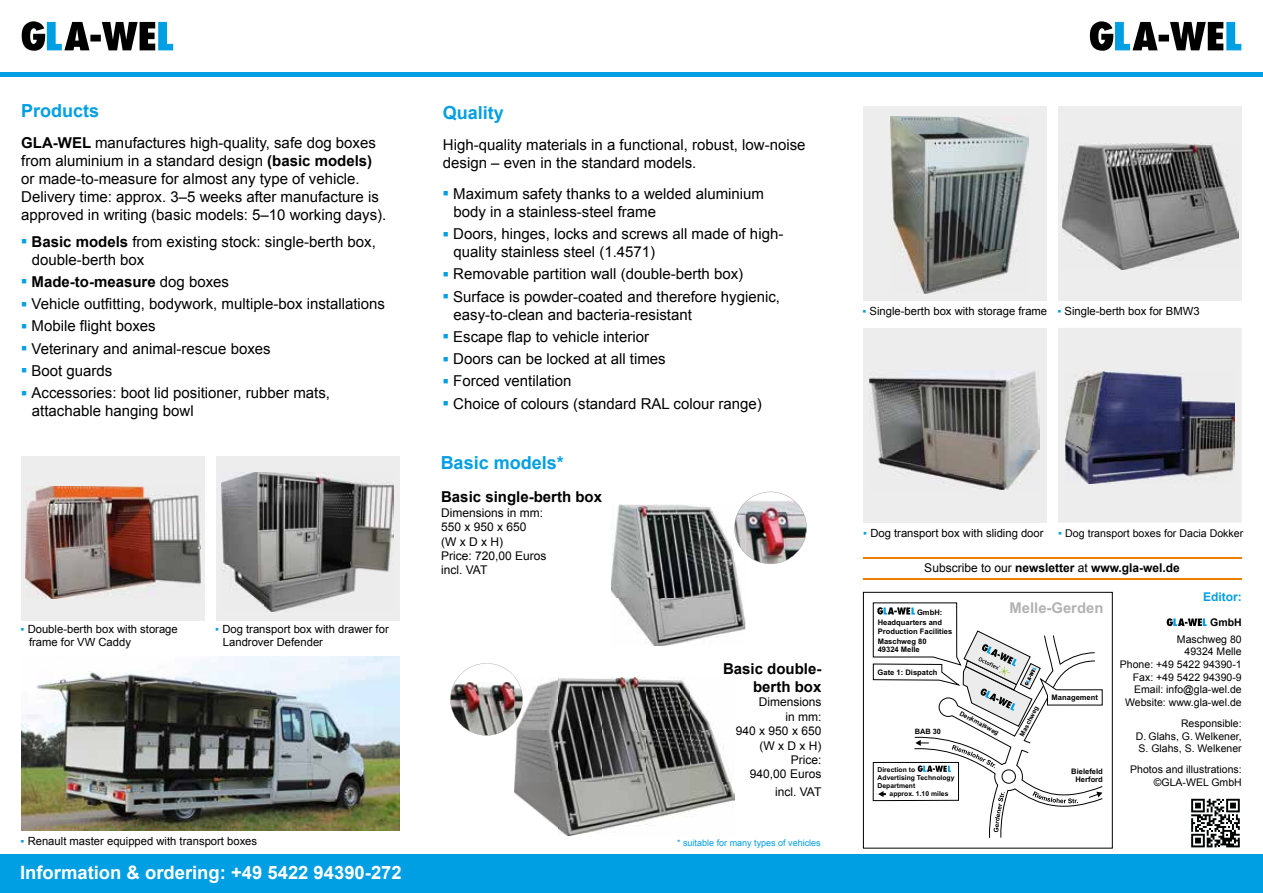
<style>
.page{position:relative;width:1263px;height:893px;background:#fff}
.page>*{position:absolute;margin:0;border:0;box-sizing:border-box;transform-origin:0 0}
.t1{font:700 18.45px "Arial";color:#fff}
.t2{font:700 18px "Arial";color:#009fe3}
.t3{font:15px/18px "Arial";color:#000}
.t4{font:700 15px/18px "Arial";color:#000;text-align:right}
.t5{font:700 14.85px "Arial";color:#b3b2b2}
.t6{font:12px/14.4px "Arial";color:#000;text-align:right}
.t7{font:700 12px "Arial";color:#000}
.t8{font:700 12px "Arial";color:#009fe3}
.t9{font:11.25px/13.5px "Arial";color:#000}
.t10{font:10.65px "Arial";color:#000}
.t11{font:10.5px/12.6px "Arial";color:#000;text-align:right}
.t12{font:700 10.5px "Arial";color:#000}
.t13{font:9px "Arial";color:#009fe3}
.t14{font:700 7.65px/8.6px "Arial";color:#000}
.t15{font:700 7.35px "Arial";color:#000}
.t16{font:700 6.75px/7.8px "Arial";color:#000}
.t17{font:700 6.45px "Arial";color:#000}
.s1{font-weight:700}
.s2{font-family:"Minion Pro";color:#009fe3}
.s3{font-family:"Minion Pro";font-weight:400;color:#009fe3}
.s4{font-weight:400}
.s5{color:#009fe3}
.s6{font-size:11.25px;color:#009fe3}
</style>
<div class="page">
<div style="left:0;top:855px;width:1263px;height:38px;background:#009fe3"></div>
<svg style="left:22px;top:21px;width:151px;height:30px"></svg>
<svg style="left:1090px;top:21px;width:151px;height:30px"></svg>
<div style="left:0;top:72px;width:1263px;height:5px;background:#009fe3"></div>
<img style="left:514px;top:677px;width:220px;height:159px">
<img style="left:611px;top:505px;width:134px;height:141px">
<div style="left:863px;top:106px;width:184px;height:195px;background:#ededed"></div>
<img style="left:890px;top:117px;width:138px;height:176px">
<div style="left:1058px;top:106px;width:184px;height:195px;background:#ededed"></div>
<img style="left:1062px;top:144px;width:176px;height:125px">
<div style="left:216px;top:456px;width:184px;height:165px;background:#ededed"></div>
<img style="left:222px;top:472px;width:172px;height:140px">
<img style="left:21px;top:656px;width:379px;height:174px">
<div style="left:863px;top:328px;width:184px;height:195px;background:#ededed"></div>
<img style="left:869px;top:371px;width:170px;height:119px">
<svg style="left:1058px;top:328px;width:184px;height:195px;background:#a3a3af"></svg>
<div style="left:21px;top:456px;width:184px;height:165px;background:#ededed"></div>
<img style="left:25px;top:486px;width:176px;height:112px">
<img style="left:450px;top:663px;width:73px;height:72px">
<img style="left:734px;top:492px;width:73px;height:72px">
<div style="left:863px;top:592px;width:249px;height:256px;border:1px solid #000"></div>
<svg style="left:873px;top:603px;width:230px;height:235px"></svg>
<svg style="left:1191px;top:799px;width:49px;height:48px"></svg>
<svg style="left:1167px;top:618px;width:40px;height:8px"></svg>
<hr style="left:863px;top:557px;width:379px;height:2px;background:#ef7d00">
<hr style="left:863px;top:578px;width:379px;height:2px;background:#ef7d00">
<p class="t2" style="left:21px;top:99px;width:80px">Products</p>
<p class="t3" style="left:21px;top:134px;width:367px"><span class="s1">GLA-WEL</span> manufactures high-quality, safe dog boxes from aluminium in a standard design <span class="s1">(basic models) </span>or made-to-measure for almost any type of vehicle.<br>Delivery time: approx. 3–5 weeks after manufacture is approved in writing (basic models: 5–10 working days).</p>
<p class="t3" style="left:32px;top:232px;width:345px;text-indent:-11px"><span class="s2">■</span> <span class="s1">Basic models</span> from existing stock: single-berth box, double-berth box</p>
<p class="t4" style="left:21px;top:273px;width:209px"><span class="s3">■</span> Made-to-measure <span class="s4">dog boxes</span></p>
<p class="t3" style="left:21px;top:295px;width:365px"><span class="s2">■</span> Vehicle outfitting, bodywork, multiple-box installations</p>
<p class="t3" style="left:21px;top:317px;width:136px"><span class="s2">■</span> Mobile flight boxes</p>
<p class="t3" style="left:21px;top:339px;width:251px"><span class="s2">■</span> Veterinary and animal-rescue boxes</p>
<p class="t3" style="left:21px;top:362px;width:93px"><span class="s2">■</span> Boot guards</p>
<p class="t3" style="left:32px;top:384px;width:300px;text-indent:-11px"><span class="s2">■</span> Accessories: boot lid positioner, rubber mats, attachable hanging bowl</p>
<p class="t2" style="left:443px;top:101px;width:63px">Quality</p>
<p class="t3" style="left:443px;top:136px;width:364px">High-quality materials in a functional, robust, low-noise design – even in the standard models.</p>
<p class="t3" style="left:453px;top:185px;width:312px;text-indent:-11px"><span class="s2">■</span> Maximum safety thanks to a welded aluminium body in a stainless-steel frame</p>
<p class="t3" style="left:453px;top:225px;width:331px;text-indent:-11px"><span class="s2">■</span> Doors, hinges, locks and screws all made of high&shy;quality stainless steel (1.4571)</p>
<p class="t3" style="left:443px;top:265px;width:302px"><span class="s2">■</span> Removable partition wall (double-berth box)</p>
<p class="t3" style="left:453px;top:288px;width:328px;text-indent:-11px"><span class="s2">■</span> Surface is powder-coated and therefore hygienic, easy-to-clean and bacteria-resistant</p>
<p class="t3" style="left:443px;top:328px;width:208px"><span class="s2">■</span> Escape flap to vehicle interior</p>
<p class="t3" style="left:443px;top:350px;width:224px"><span class="s2">■</span> Doors can be locked at all times</p>
<p class="t3" style="left:443px;top:372px;width:130px"><span class="s2">■</span> Forced ventilation</p>
<p class="t3" style="left:443px;top:395px;width:321px"><span class="s2">■</span> Choice of colours (standard RAL colour range)</p>
<p class="t9" style="left:862px;top:305px;width:339px"><span class="s5">▪</span> Single-berth box with storage frame <span class="s5">▪</span> Single-berth box for BMW3</p>
<p class="t2" style="left:441px;top:450px;width:125px">Basic models*</p>
<p class="t4" style="left:441px;top:489px;width:162px">Basic single-berth box</p>
<p class="t6" style="left:441px;top:505px;width:107px;text-align:left">Dimensions in mm:<br>550 x 950 x 650<br>(W x D x H)<br>Price: 720,00 Euros incl. VAT</p>
<p class="t9" style="left:863px;top:526px;width:182px"><span class="s5">▪</span> Dog transport box with sliding door</p>
<p class="t10" style="left:1058px;top:526px;width:187px"><span class="s6">▪</span> Dog transport boxes for Dacia Dokker</p>
<p class="t7" style="left:924px;top:560px;width:257px"><span class="s4">Subscribe to our</span> newsletter <span class="s4">at</span> www.gla-wel.de</p>
<p class="t9" style="left:29px;top:622px;width:150px;text-indent:-9px"><span class="s5">▪</span> Double-berth box with storage frame for VW Caddy</p>
<p class="t9" style="left:223px;top:622px;width:167px;text-indent:-8px"><span class="s5">▪</span> Dog transport box with drawer for<br>Landrover Defender</p>
<p class="t4" style="left:723px;top:660px;width:100px">Basic double&shy;berth box</p>
<p class="t6" style="left:736px;top:695px;width:87px">Dimensions<br>in mm:<br>940 x 950 x 650 (W x D x H)<br>Price:<br>940,00 Euros</p>
<p class="t6" style="left:775px;top:785px;width:48px">incl. VAT</p>
<p class="t14" style="left:917px;top:608px;width:27px">GmbH:</p>
<p class="t14" style="left:878px;top:638px;width:50px">Maschweg 80<br>49324 Melle</p>
<p class="t14" style="left:878px;top:669px;width:61px">Gate 1: Dispatch</p>
<p class="t14" style="left:878px;top:619px;width:76px">Headquarters and<br>Production Facilities</p>
<p class="t15" style="left:915px;top:729px;width:28px">BAB 30</p>
<p class="t17" style="left:961px;top:710px;width:45px;rotate:28deg">Denkmalsweg</p>
<p class="t5" style="left:1009px;top:603px;width:95px">Melle-Gerden</p>
<p class="t17" style="left:1019px;top:734px;width:34px;rotate:-63deg">Maschweg</p>
<p class="t14" style="left:1052px;top:694px;width:48px">Management</p>
<p class="t16" style="left:877px;top:766px;width:39px">Direction to</p>
<p class="t16" style="left:889px;top:790px;width:60px">approx. 1.10 miles</p>
<p class="t16" style="left:877px;top:774px;width:78px">Advertising Technology<br>Department</p>
<p class="t14" style="left:1071px;top:767px;width:33px;text-align:center">Bielefeld<br>Herford</p>
<p class="t8" style="left:1203px;top:588px;width:40px">Editor:</p>
<p class="t12" style="left:1210px;top:615px;width:33px">GmbH</p>
<p class="t11" style="left:1120px;top:633px;width:123px">Maschweg 80<br>49324 Melle<br>Phone: +49 5422 94390-1<br>Fax: +49 5422 94390-9<br>Email: info@gla-wel.de<br>Website: www.gla-wel.de</p>
<p class="t11" style="left:1136px;top:717px;width:107px;text-align:justify;text-indent:45px">Responsible:<br>D. Glahs, G. Welkener, S. Glahs, S. Welkener</p>
<p class="t11" style="left:1130px;top:763px;width:113px">Photos and illustrations: ©GLA-WEL GmbH</p>
<p class="t9" style="left:21px;top:834px;width:238px"><span class="s5">▪</span> Renault master equipped with transport boxes</p>
<p class="t13" style="left:677px;top:837px;width:145px">* suitable for many types of vehicles</p>
<p class="t1" style="left:20px;top:860px;width:383px">Information &amp; ordering: +49 5422 94390-272</p>
</div>
